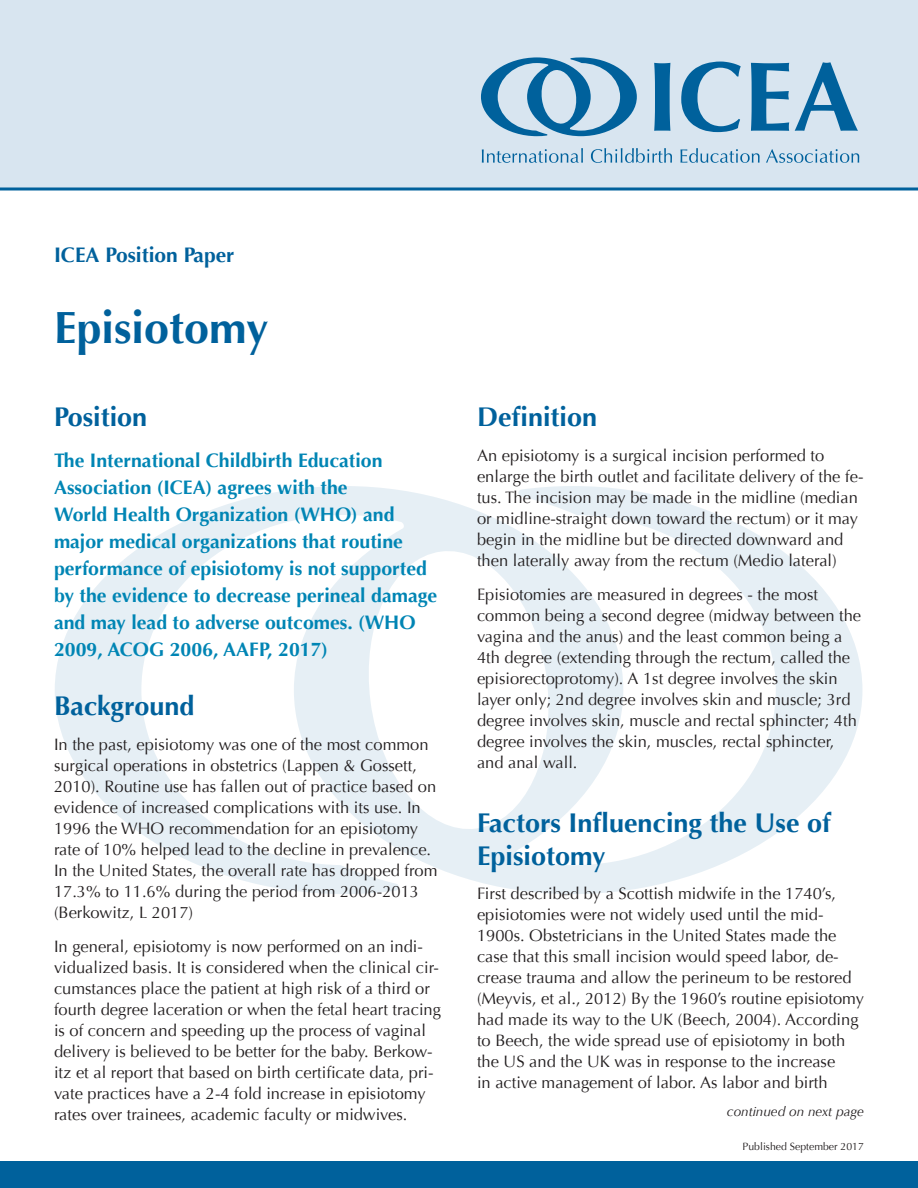
<style>
.page{position:relative;width:918px;height:1188px;background:#fff}
.page>*{position:absolute;margin:0;border:0;box-sizing:border-box;transform-origin:0 0}
.Head{font:700 45px "Optima";color:#00619c}
.Sub_1-B{font:700 27px/32.4px "Optima";color:#00619c}
.Sub_2{font:700 21px "Optima";color:#00619c}
.Position_Statement{font:700 19.5px/27px "Optima";color:#0085b4}
.Body-B{font:16.5px/21px "Optima";color:#231f20}
.Body{font:italic 13.5px "Optima";color:#231f20}
.References{font:10.5px "Optima";color:#231f20}
</style>
<div class="page">
<svg style="left:55px;top:486px;width:808px;height:408px"></svg>
<div style="left:0;top:1161px;width:918px;height:27px;background:#00619c"></div>
<div style="left:0;top:0;width:918px;height:189px;background:#d8e5f0"></div>
<svg style="left:654px;top:63px;width:16px;height:68px"></svg>
<svg style="left:681px;top:62px;width:60px;height:70px"></svg>
<svg style="left:751px;top:63px;width:38px;height:68px"></svg>
<svg style="left:795px;top:62px;width:63px;height:69px"></svg>
<svg style="left:482px;top:148px;width:101px;height:15px"></svg>
<svg style="left:591px;top:148px;width:81px;height:15px"></svg>
<svg style="left:680px;top:148px;width:80px;height:15px"></svg>
<svg style="left:766px;top:149px;width:93px;height:14px"></svg>
<svg style="left:481px;top:57px;width:156px;height:79px"></svg>
<hr style="left:0;top:188px;width:918px;height:2px;background:#00619c">
<p class="Sub_2" style="left:54px;top:243px;width:182px">ICEA Position Paper</p>
<p class="Head" style="left:54px;top:302px;width:216px">Episiotomy</p>
<p class="Sub_1-B" style="left:54px;top:401px;width:95px">Position</p>
<p class="Position_Statement" style="left:54px;top:447px;width:385px">The International Childbirth Education Association (ICEA) agrees with the<br>World Health Organization (WHO) and major medical organizations that routine performance of episiotomy is not supported by the evidence to decrease perineal damage and may lead to adverse outcomes. (WHO 2009, ACOG 2006, AAFP, 2017)</p>
<p class="Sub_1-B" style="left:54px;top:690px;width:142px">Background</p>
<p class="Body-B" style="left:54px;top:734px;width:385px">In the past, episiotomy was one of the most common surgical operations in obstetrics (Lappen &amp; Gossett, 2010). Routine use has fallen out of practice based on evidence of increased complications with its use. In 1996 the WHO recommendation for an episiotomy rate of 10% helped lead to the decline in prevalence.<br>In the United States, the overall rate has dropped from 17.3% to 11.6% during the period from 2006-2013 (Berkowitz, L 2017)</p>
<p class="Body-B" style="left:54px;top:936px;width:389px">In general, episiotomy is now performed on an indi&shy;vidualized basis. It is considered when the clinical cir&shy;cumstances place the patient at high risk of a third or fourth degree laceration or when the fetal heart tracing is of concern and speeding up the process of vaginal delivery is believed to be better for the baby. Berkow&shy;itz et al report that based on birth certificate data, pri&shy;vate practices have a 2-4 fold increase in episiotomy rates over trainees, academic faculty or midwives.</p>
<p class="Sub_1-B" style="left:477px;top:401px;width:122px">Definition</p>
<p class="Body-B" style="left:477px;top:445px;width:388px">An episiotomy is a surgical incision performed to enlarge the birth outlet and facilitate delivery of the fe&shy;tus. The incision may be made in the midline (median or midline-straight down toward the rectum) or it may begin in the midline but be directed downward and then laterally away from the rectum (Medio lateral)</p>
<p class="Body-B" style="left:477px;top:584px;width:386px">Episiotomies are measured in degrees - the most common being a second degree (midway between the vagina and the anus) and the least common being a 4th degree (extending through the rectum, called the episiorectoprotomy). A 1st degree involves the skin layer only; 2nd degree involves skin and muscle; 3rd degree involves skin, muscle and rectal sphincter; 4th degree involves the skin, muscles, rectal sphincter, and anal wall.</p>
<p class="Sub_1-B" style="left:477px;top:807px;width:355px">Factors Influencing the Use of<br>Episiotomy</p>
<p class="Body-B" style="left:477px;top:883px;width:389px">First described by a Scottish midwife in the 1740’s, episiotomies were not widely used until the mid-1900s. Obstetricians in the United States made the case that this small incision would speed labor, de&shy;crease trauma and allow the perineum to be restored (Meyvis, et al., 2012) By the 1960’s routine episiotomy had made its way to the UK (Beech, 2004). According to Beech, the wide spread use of episiotomy in both the US and the UK was in response to the increase<br>in active management of labor. As labor and birth</p>
<p class="Body" style="left:727px;top:1104px;width:139px">continued on next page</p>
<p class="References" style="left:743px;top:1141px;width:123px">Published September 2017</p>
</div>
